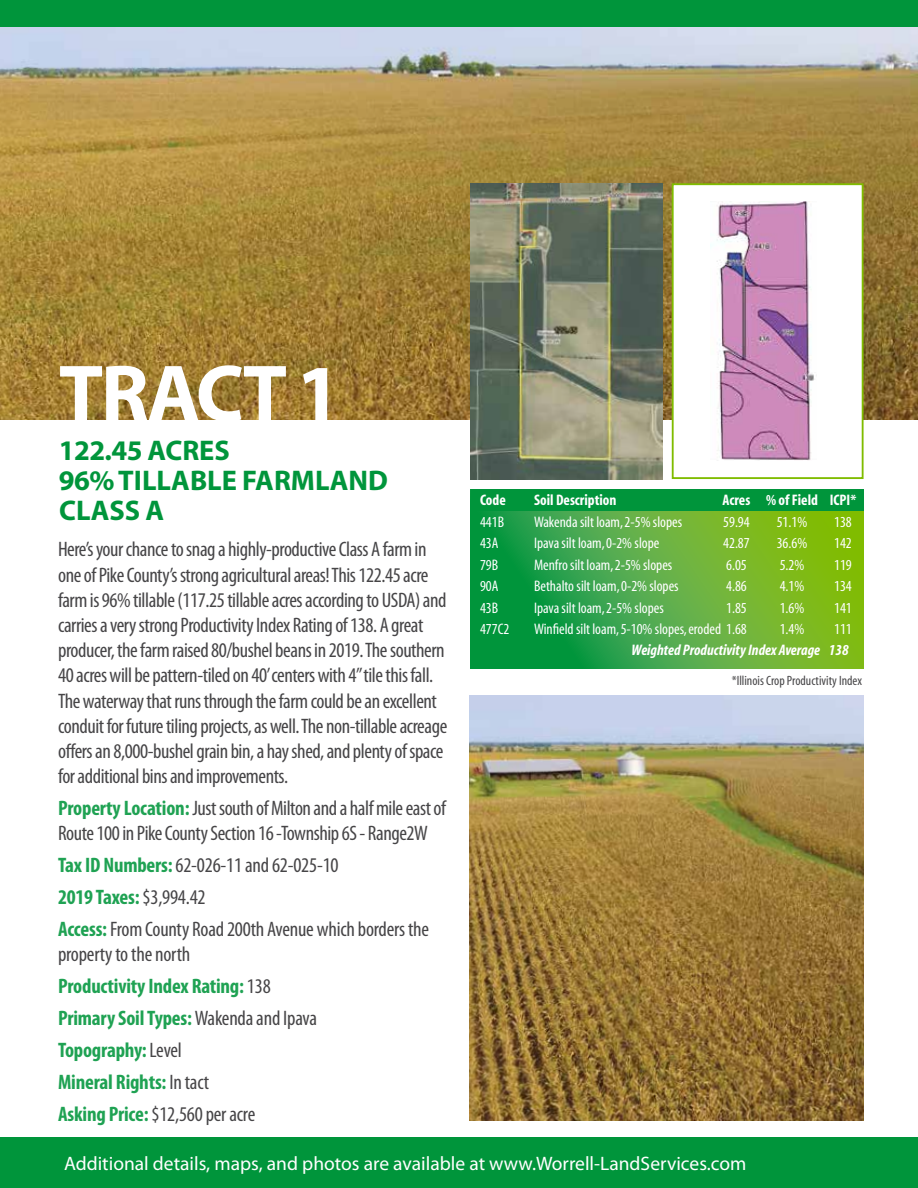
<style>
.page{position:relative;width:918px;height:1188px;background:#fff}
.page>*{position:absolute;margin:0;border:0;box-sizing:border-box;transform-origin:0 0}
.t1{font:700 81px "Myriad Pro";letter-spacing:-.025em;color:#fff}
.t2{font:700 28.5px/30px "Myriad Pro";color:#00953b}
.t3{font:condensed 21px/25.2px "Myriad Pro";letter-spacing:-.02em;color:#464547}
.t4{font:700 condensed 21px/32px "Myriad Pro";letter-spacing:-.01em;color:#1fa253}
.t5{font:19.5px "Myriad Pro";color:#fff}
.t6{font:condensed 15.3px "Myriad";color:#fff}
.t7{font:700 condensed 15.3px "Myriad";color:#fff}
.t8{font:italic 700 condensed 15.3px "Myriad";color:#fff}
.t9{font:condensed 13.5px "Myriad";color:#464547}
.s1{font-weight:700;color:#1fa253}
.s2{font-weight:400;color:#464547}
</style>
<div class="page">
<img style="left:0;top:27px;width:918px;height:393px">
<div style="left:0;top:1137px;width:918px;height:51px;background:#00953b"></div>
<div style="left:0;top:0;width:918px;height:27px;background:#00953b"></div>
<img style="left:471px;top:183px;width:191px;height:296px">
<div style="left:672px;top:183px;width:192px;height:296px;background:#fff;border:2px solid #80bc00"></div>
<img style="left:710px;top:202px;width:105px;height:259px">
<svg style="left:471px;top:511px;width:393px;height:157px;background:#4fab38"></svg>
<div style="left:471px;top:490px;width:393px;height:21px;background:#00953b"></div>
<img style="left:470px;top:696px;width:394px;height:424px">
<h1 class="t1" style="left:59px;top:341px;width:284px">TRACT 1</h1>
<h2 class="t2" style="left:59px;top:434px;width:331px">122.45 ACRES<br>96% TILLABLE FARMLAND<br>CLASS A</h2>
<p class="t3" style="left:58px;top:537px;width:391px">Here’s your chance to snag a highly-productive Class A farm in one of Pike County’s strong agricultural areas! This 122.45 acre farm is 96% tillable (117.25 tillable acres according to USDA) and carries a very strong Productivity Index Rating of 138. A great producer, the farm raised 80/bushel beans in 2019. The southern 40 acres will be pattern-tiled on 40’centers with 4” tile this fall.<br>The waterway that runs through the farm could be an excellent conduit for future tiling projects, as well. The non-tillable acreage offers an 8,000-bushel grain bin, a hay shed, and plenty of space for additional bins and improvements.</p>
<p class="t3" style="left:58px;top:795px;width:389px"><span class="s1">Property Location:</span> Just south of Milton and a half mile east of<br>Route 100 in Pike County Section 16 -Township 6S - Range2W</p>
<p class="t3" style="left:58px;top:849px;width:373px;line-height:32px"><span class="s1">Tax ID Numbers:</span> 62-026-11 and 62-025-10<br><span class="s1">2019 Taxes:</span> $3,994.42<br><span class="s1">Access:</span> From County Road 200th Avenue which borders the</p>
<p class="t4" style="left:58px;top:938px;width:261px"><span class="s2">property to the north<br></span>Productivity Index Rating: <span class="s2">138<br></span>Primary Soil Types: <span class="s2">Wakenda and Ipava<br></span>Topography: <span class="s2">Level<br></span>Mineral Rights: <span class="s2">In tact<br></span>Asking Price: <span class="s2">$12,560 per acre</span></p>
<p class="t7" style="left:480px;top:493px;width:27px">Code</p>
<p class="t7" style="left:534px;top:493px;width:84px">Soil Description</p>
<p class="t7" style="left:723px;top:493px;width:135px">Acres % of Field ICPI*</p>
<p class="t6" style="left:480px;top:514px;width:26px">441B</p>
<p class="t6" style="left:534px;top:514px;width:150px">Wakenda silt loam, 2-5% slopes</p>
<p class="t6" style="left:723px;top:514px;width:28px">59.94</p>
<p class="t6" style="left:777px;top:514px;width:32px">51.1%</p>
<p class="t6" style="left:834px;top:514px;width:19px">138</p>
<p class="t6" style="left:480px;top:536px;width:20px">43A</p>
<p class="t6" style="left:534px;top:536px;width:127px">Ipava silt loam, 0-2% slope</p>
<p class="t6" style="left:723px;top:536px;width:28px">42.87</p>
<p class="t6" style="left:777px;top:536px;width:32px">36.6%</p>
<p class="t6" style="left:834px;top:536px;width:19px">142</p>
<p class="t6" style="left:480px;top:557px;width:20px">79B</p>
<p class="t6" style="left:534px;top:557px;width:140px">Menfro silt loam, 2-5% slopes</p>
<p class="t6" style="left:726px;top:557px;width:22px">6.05</p>
<p class="t6" style="left:780px;top:557px;width:26px">5.2%</p>
<p class="t6" style="left:834px;top:557px;width:19px">119</p>
<p class="t6" style="left:480px;top:578px;width:20px">90A</p>
<p class="t6" style="left:534px;top:578px;width:146px">Bethalto silt loam, 0-2% slopes</p>
<p class="t6" style="left:726px;top:578px;width:22px">4.86</p>
<p class="t6" style="left:780px;top:578px;width:26px">4.1%</p>
<p class="t6" style="left:834px;top:578px;width:19px">134</p>
<p class="t6" style="left:480px;top:600px;width:20px">43B</p>
<p class="t6" style="left:534px;top:600px;width:131px">Ipava silt loam, 2-5% slopes</p>
<p class="t6" style="left:726px;top:600px;width:22px">1.85</p>
<p class="t6" style="left:780px;top:600px;width:26px">1.6%</p>
<p class="t6" style="left:834px;top:600px;width:19px">141</p>
<p class="t6" style="left:480px;top:621px;width:31px">477C2</p>
<p class="t6" style="left:534px;top:621px;width:214px">Winfield silt loam, 5-10% slopes, eroded 1.68</p>
<p class="t6" style="left:780px;top:621px;width:26px">1.4%</p>
<p class="t6" style="left:834px;top:621px;width:19px">111</p>
<p class="t8" style="left:632px;top:643px;width:218px">Weighted Productivity Index Average 138</p>
<p class="t9" style="left:732px;top:674px;width:132px">*Illinois Crop Productivity Index</p>
<p class="t5" style="left:64px;top:1151px;width:684px">Additional details, maps, and photos are available at www.Worrell-LandServices.com</p>
</div>
